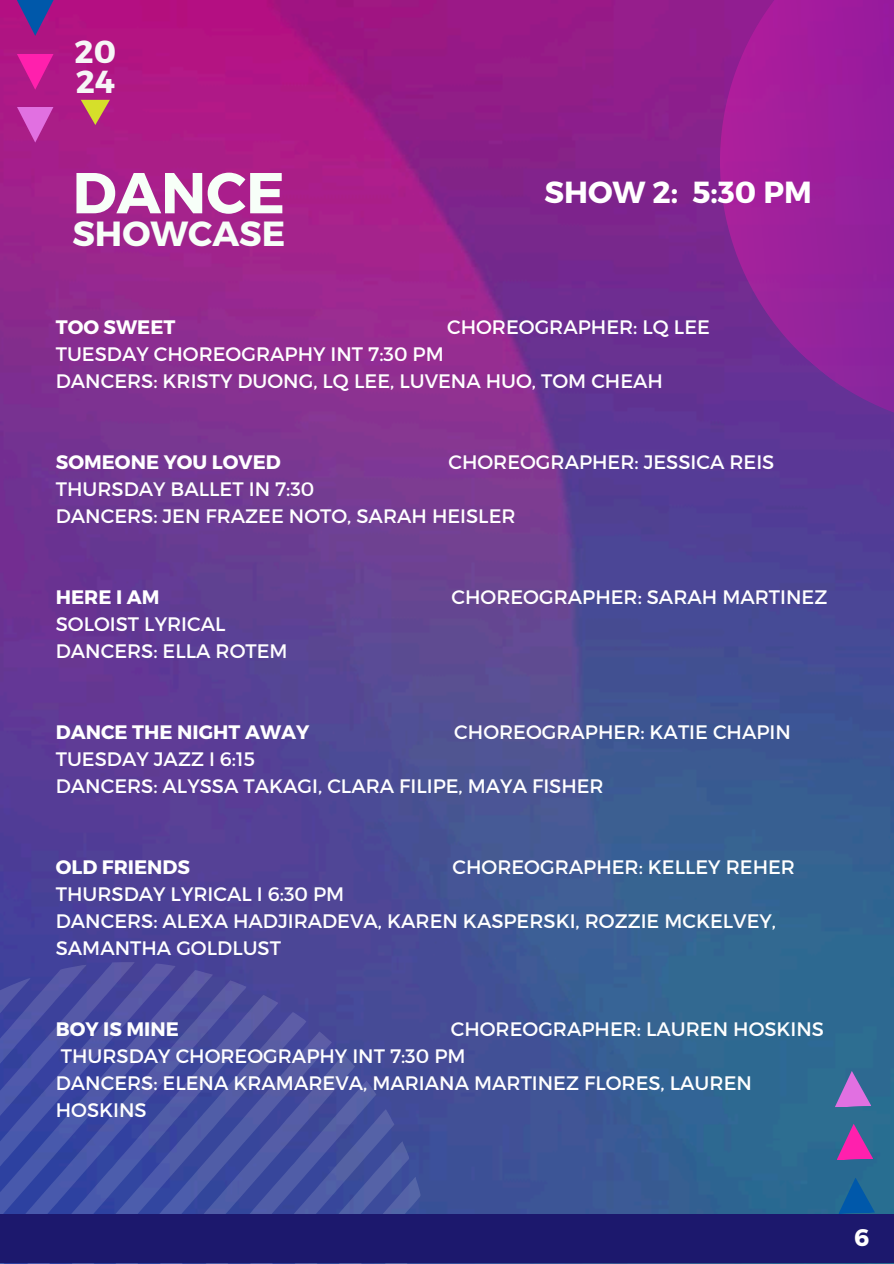
<style>
.page{position:relative;width:894px;height:1264px;background:#fff}
.page>*{position:absolute;margin:0;border:0;box-sizing:border-box;transform-origin:0 0}
.t1{font:700 57.6px "Montserrat";color:#f7fff8}
.t2{font:700 34.95px "Montserrat";color:#f7fff8}
.t3{font:700 31.8px/29.4px "Montserrat";color:#f6f6f6}
.t4{font:700 30.45px "Montserrat";color:#fff}
.t5{font:700 24px "Montserrat";color:#fff}
.t6{font:19.5px/27px "Montserrat";color:#fff}
.t7{font:700 19.5px "Montserrat";color:#fff}
</style>
<div class="page">
<img style="left:0;top:0;width:893px;height:1263px">
<svg style="left:81px;top:100px;width:29px;height:25px"></svg>
<svg style="left:17px;top:0;width:37px;height:36px"></svg>
<svg style="left:17px;top:54px;width:37px;height:36px"></svg>
<svg style="left:17px;top:107px;width:37px;height:36px"></svg>
<svg style="left:610px;top:0;width:283px;height:539px"></svg>
<svg style="left:0;top:962px;width:427px;height:301px"></svg>
<div style="left:0;top:1213px;width:893px;height:49px;background:#1c186d"></div>
<svg style="left:838px;top:1177px;width:36px;height:36px"></svg>
<svg style="left:836px;top:1123px;width:37px;height:37px"></svg>
<svg style="left:834px;top:1070px;width:37px;height:37px"></svg>
<h1 class="t3" style="left:74px;top:36px;width:43px">20<br>24</h1>
<p class="t1" style="left:72px;top:155px;width:214px">DANCE</p>
<p class="t2" style="left:72px;top:211px;width:214px">SHOWCASE</p>
<p class="t4" style="left:544px;top:172px;width:269px">SHOW 2: 5:30 PM</p>
<p class="t7" style="left:56px;top:314px;width:121px">TOO SWEET</p>
<p class="t6" style="left:447px;top:312px;width:264px">CHOREOGRAPHER: LQ LEE</p>
<h1 class="t6" style="left:56px;top:339px;width:389px">TUESDAY CHOREOGRAPHY INT 7:30 PM</h1>
<h2 class="t6" style="left:56px;top:366px;width:608px">DANCERS: KRISTY DUONG, LQ LEE, LUVENA HUO, TOM CHEAH</h2>
<p class="t7" style="left:56px;top:449px;width:226px">SOMEONE YOU LOVED</p>
<p class="t6" style="left:448px;top:447px;width:327px">CHOREOGRAPHER: JESSICA REIS</p>
<p class="t6" style="left:56px;top:474px;width:260px">THURSDAY BALLET IN 7:30</p>
<p class="t6" style="left:56px;top:501px;width:461px">DANCERS: JEN FRAZEE NOTO, SARAH HEISLER</p>
<p class="t7" style="left:56px;top:584px;width:105px">HERE I AM</p>
<p class="t6" style="left:451px;top:582px;width:377px">CHOREOGRAPHER: SARAH MARTINEZ</p>
<p class="t6" style="left:56px;top:609px;width:171px">SOLOIST LYRICAL</p>
<p class="t6" style="left:56px;top:636px;width:233px">DANCERS: ELLA ROTEM</p>
<p class="t7" style="left:56px;top:719px;width:255px">DANCE THE NIGHT AWAY</p>
<p class="t6" style="left:454px;top:717px;width:338px">CHOREOGRAPHER: KATIE CHAPIN</p>
<p class="t6" style="left:56px;top:744px;width:200px">TUESDAY JAZZ I 6:15</p>
<p class="t6" style="left:56px;top:771px;width:549px">DANCERS: ALYSSA TAKAGI, CLARA FILIPE, MAYA FISHER</p>
<p class="t7" style="left:56px;top:854px;width:136px">OLD FRIENDS</p>
<p class="t6" style="left:452px;top:852px;width:344px">CHOREOGRAPHER: KELLEY REHER</p>
<p class="t6" style="left:56px;top:879px;width:290px">THURSDAY LYRICAL I 6:30 PM</p>
<p class="t6" style="left:56px;top:906px;width:721px">DANCERS: ALEXA HADJIRADEVA, KAREN KASPERSKI, ROZZIE MCKELVEY,<br>SAMANTHA GOLDLUST</p>
<p class="t7" style="left:56px;top:1016px;width:125px">BOY IS MINE</p>
<p class="t6" style="left:450px;top:1014px;width:374px">CHOREOGRAPHER: LAUREN HOSKINS</p>
<p class="t6" style="left:61px;top:1041px;width:406px">THURSDAY CHOREOGRAPHY INT 7:30 PM</p>
<p class="t6" style="left:56px;top:1068px;width:697px">DANCERS: ELENA KRAMAREVA, MARIANA MARTINEZ FLORES, LAUREN<br>HOSKINS</p>
<p class="t5" style="left:854px;top:1222px;width:17px">6</p>
</div>
